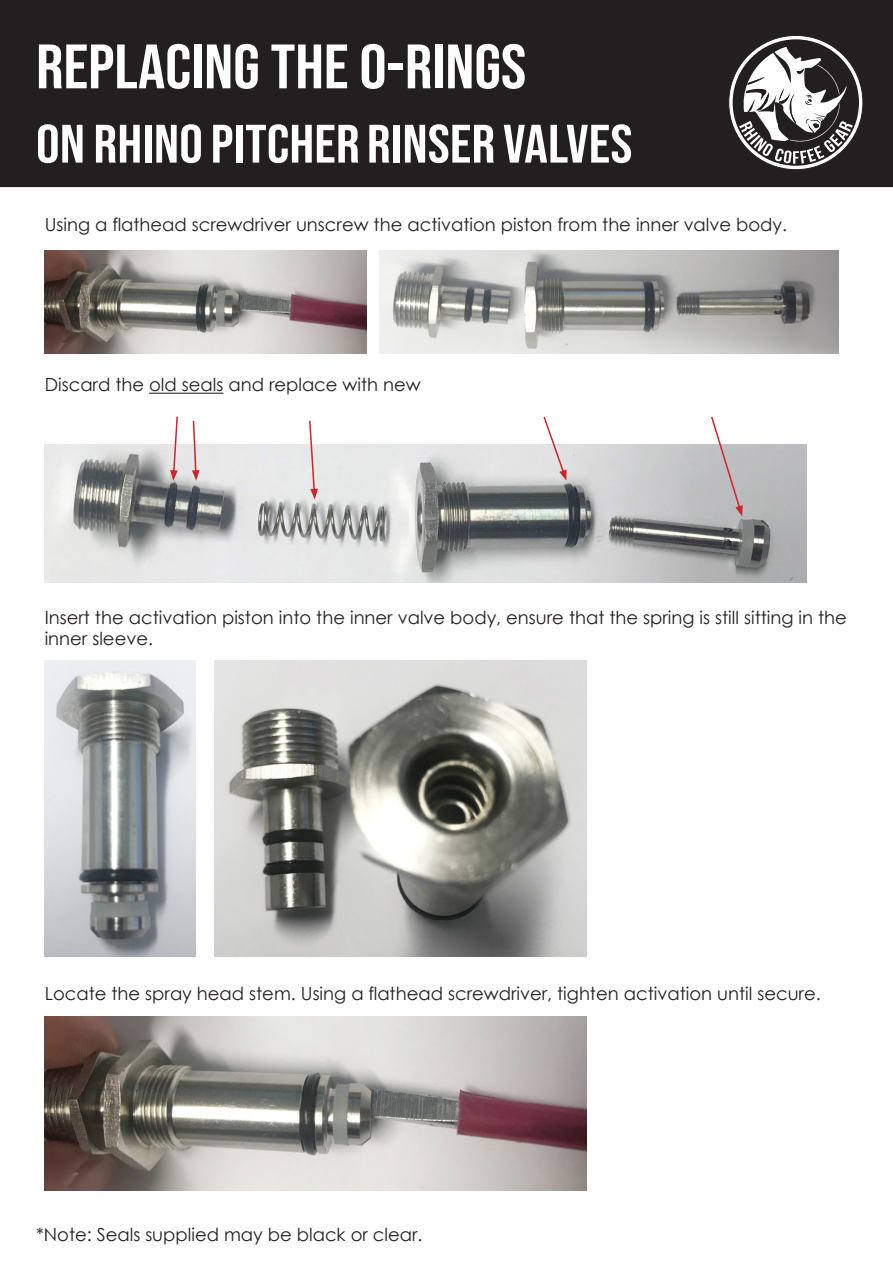
<style>
.page{position:relative;width:893px;height:1263px;background:#fff}
.page>*{position:absolute;margin:0;border:0;box-sizing:border-box;transform-origin:0 0}
.t1{font:62.55px "Bebas Neue";color:#fff;scale:1.09 1}
.t2{font:54px "Bebas Neue";letter-spacing:.005em;color:#fff;scale:1.09 1}
.t3{font:18px/21.6px "Century Gothic";color:#231f20}
</style>
<div class="page">
<div style="left:0;top:0;width:893px;height:187px;background:#231f20"></div>
<svg style="left:728px;top:35px;width:135px;height:135px"></svg>
<div style="left:733px;top:39px;width:126px;height:127px;background:#231f20;border:2px solid #231f20;border-radius:50%"></div>
<svg style="left:739px;top:46px;width:114px;height:118px"></svg>
<hr style="left:149px;top:393px;width:74px;height:1px;background:#231f20">
<img style="left:45px;top:445px;width:762px;height:137px">
<img style="left:380px;top:250px;width:459px;height:104px">
<img style="left:45px;top:250px;width:321px;height:104px">
<img style="left:45px;top:1016px;width:542px;height:174px">
<svg style="left:170px;top:416px;width:9px;height:65px"></svg>
<svg style="left:192px;top:420px;width:8px;height:61px"></svg>
<svg style="left:308px;top:420px;width:10px;height:79px"></svg>
<svg style="left:542px;top:416px;width:24px;height:65px"></svg>
<svg style="left:710px;top:416px;width:33px;height:100px"></svg>
<img style="left:45px;top:661px;width:151px;height:295px">
<img style="left:214px;top:661px;width:373px;height:295px">
<h1 class="t1" style="left:36px;top:41px;width:451px">REPLACING THE O-RINGS</h1>
<h2 class="t2" style="left:36px;top:122px;width:548px">ON RHINO PITCHER RINSER VALVES</h2>
<p class="t3" style="left:45px;top:215px;width:744px">Using a flathead screwdriver unscrew the activation piston from the inner valve body.</p>
<p class="t3" style="left:45px;top:376px;width:378px">Discard the old seals and replace with new</p>
<p class="t3" style="left:45px;top:608px;width:804px">Insert the activation piston into the inner valve body, ensure that the spring is still sitting in the inner sleeve.</p>
<p class="t3" style="left:45px;top:984px;width:777px">Locate the spray head stem. Using a flathead screwdriver, tighten activation until secure.</p>
<p class="t3" style="left:36px;top:1225px;width:388px">*Note: Seals supplied may be black or clear.</p>
</div>
